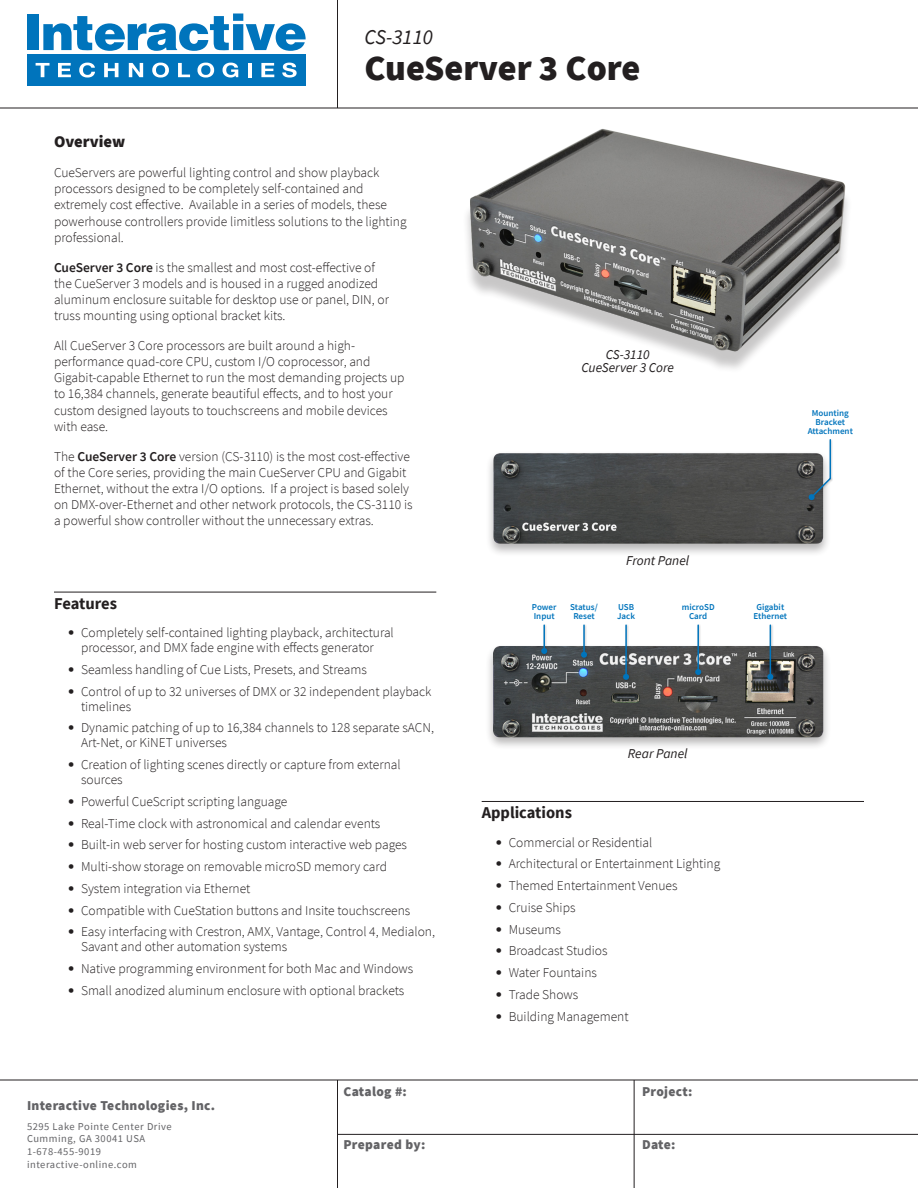
<style>
.page{position:relative;width:918px;height:1188px;background:#fff}
.page>*{position:absolute;margin:0;border:0;box-sizing:border-box;transform-origin:0 0}
.t1{font:900 36px "Source Sans Pro";color:#231f20}
.t2{font:italic 21px "Source Sans Pro";color:#231f20}
.Body_Header_w_Top_Ru{font:700 16.5px "Source Sans Pro";color:#231f20}
.Body_Header{font:900 16.5px "Source Sans Pro";color:#231f20}
.Body_Text{font:300 13.5px/16.2px "Source Sans Pro";color:#231f20}
.t3{font:900 13.5px "Source Sans Pro";letter-spacing:.025em;color:#636366}
.t4{font:italic 13.5px "Source Sans Pro";color:#231f20}
.t5{font:10.5px "Source Sans Pro";letter-spacing:.05em;color:#636366}
.Mini_Label{font:600 9px "Source Sans Pro";color:#0074bc}
.s1{font-weight:600}
.s2{font-family:"Helvetica Neue";font-weight:700;font-size:21px}
</style>
<div class="page">
<div style="left:27px;top:14px;width:11px;height:36px;background:#0074bc"></div>
<svg style="left:43px;top:14px;width:263px;height:37px"></svg>
<div style="left:27px;top:54px;width:279px;height:32px;background:#0074bc"></div>
<svg style="left:36px;top:63px;width:14px;height:14px"></svg>
<svg style="left:58px;top:63px;width:13px;height:14px"></svg>
<svg style="left:79px;top:63px;width:16px;height:15px"></svg>
<svg style="left:104px;top:63px;width:14px;height:14px"></svg>
<svg style="left:129px;top:63px;width:14px;height:14px"></svg>
<svg style="left:152px;top:63px;width:17px;height:15px"></svg>
<svg style="left:178px;top:63px;width:12px;height:14px"></svg>
<svg style="left:197px;top:63px;width:17px;height:15px"></svg>
<svg style="left:223px;top:63px;width:15px;height:15px"></svg>
<hr style="left:248px;top:63px;width:4px;height:14px;background:#fff">
<svg style="left:261px;top:63px;width:13px;height:14px"></svg>
<svg style="left:282px;top:63px;width:15px;height:15px"></svg>
<hr style="left:0;top:108px;width:918px;height:1px;background:#231f20">
<hr style="left:337px;top:0;width:1px;height:108px;background:#231f20">
<hr style="left:0;top:1080px;width:918px;height:1px;background:#231f20">
<hr style="left:337px;top:1134px;width:581px;height:1px;background:#231f20">
<hr style="left:337px;top:1080px;width:1px;height:108px;background:#231f20">
<hr style="left:634px;top:1080px;width:1px;height:108px;background:#231f20">
<hr style="left:54px;top:592px;width:382px;height:1px;background:#231f20">
<hr style="left:482px;top:801px;width:382px;height:1px;background:#231f20">
<img style="left:467px;top:129px;width:381px;height:239px">
<img style="left:489px;top:453px;width:339px;height:101px">
<img style="left:489px;top:646px;width:339px;height:101px">
<div style="left:622px;top:624px;width:10px;height:59px;background:#231f20;opacity:.25"></div>
<hr style="left:625px;top:625px;width:2px;height:52px;background:#0074bc">
<svg style="left:623px;top:674px;width:6px;height:6px"></svg>
<div style="left:580px;top:624px;width:9px;height:36px;background:#231f20;opacity:.25"></div>
<hr style="left:583px;top:625px;width:2px;height:30px;background:#0074bc">
<svg style="left:581px;top:652px;width:6px;height:6px"></svg>
<div style="left:694px;top:624px;width:10px;height:54px;background:#231f20;opacity:.25"></div>
<hr style="left:697px;top:625px;width:2px;height:47px;background:#0074bc">
<svg style="left:695px;top:669px;width:6px;height:6px"></svg>
<div style="left:766px;top:624px;width:10px;height:59px;background:#231f20;opacity:.25"></div>
<hr style="left:770px;top:625px;width:1px;height:52px;background:#0074bc">
<svg style="left:767px;top:674px;width:6px;height:6px"></svg>
<div style="left:540px;top:624px;width:10px;height:33px;background:#231f20;opacity:.25"></div>
<hr style="left:543px;top:625px;width:2px;height:26px;background:#0074bc">
<svg style="left:541px;top:648px;width:6px;height:6px"></svg>
<div style="left:807px;top:477px;width:26px;height:26px;background:#231f20;opacity:.25"></div>
<svg style="left:809px;top:476px;width:23px;height:24px"></svg>
<div style="left:828px;top:438px;width:6px;height:44px;background:#231f20;opacity:.25"></div>
<hr style="left:830px;top:440px;width:1px;height:38px;background:#0074bc">
<p class="t2" style="left:364px;top:24px;width:70px">CS-3110</p>
<p class="t1" style="left:364px;top:43px;width:277px">CueServer 3 Core</p>
<p class="Body_Header" style="left:54px;top:130px;width:73px">Overview</p>
<p class="Body_Text" style="left:54px;top:165px;width:354px">CueServers are powerful lighting control and show playback processors designed to be completely self-contained and extremely cost effective. Available in a series of models, these powerhouse controllers provide limitless solutions to the lighting professional.</p>
<p class="Body_Text" style="left:54px;top:259px;width:337px"><span class="s1">CueServer 3 Core</span> is the smallest and most cost-effective of the CueServer 3 models and is housed in a rugged anodized aluminum enclosure suitable for desktop use or panel, DIN, or truss mounting using optional bracket kits.</p>
<p class="Body_Text" style="left:54px;top:337px;width:352px">All CueServer 3 Core processors are built around a high&shy;performance quad-core CPU, custom I/O coprocessor, and Gigabit-capable Ethernet to run the most demanding projects up to 16,384 channels, generate beautiful effects, and to host your custom designed layouts to touchscreens and mobile devices with ease.</p>
<p class="Body_Text" style="left:54px;top:448px;width:360px">The <span class="s1">CueServer 3 Core</span> version (CS-3110) is the most cost-effective of the Core series, providing the main CueServer CPU and Gigabit Ethernet, without the extra I/O options. If a project is based solely on DMX-over-Ethernet and other network protocols, the CS-3110 is a powerful show controller without the unnecessary extras.</p>
<p class="Body_Header_w_Top_Ru" style="left:54px;top:592px;width:65px">Features</p>
<p class="Body_Text" style="left:68px;top:625px;width:328px;line-height:15px;text-align:center"><span class="s2">•</span> Completely self-contained lighting playback, architectural processor, and DMX fade engine with effects generator</p>
<p class="Body_Text" style="left:68px;top:661px;width:301px"><span class="s2">•</span> Seamless handling of Cue Lists, Presets, and Streams</p>
<p class="Body_Text" style="left:81px;top:684px;width:352px;line-height:15px;text-indent:-14px"><span class="s2">•</span> Control of up to 32 universes of DMX or 32 independent playback timelines</p>
<p class="Body_Text" style="left:81px;top:720px;width:354px;line-height:15px;text-indent:-14px"><span class="s2">•</span> Dynamic patching of up to 16,384 channels to 128 separate sACN,<br>Art-Net, or KiNET universes</p>
<p class="Body_Text" style="left:81px;top:757px;width:321px;line-height:15px;text-indent:-14px"><span class="s2">•</span> Creation of lighting scenes directly or capture from external sources</p>
<p class="Body_Text" style="left:68px;top:793px;width:222px"><span class="s2">•</span> Powerful CueScript scripting language</p>
<p class="Body_Text" style="left:68px;top:815px;width:314px"><span class="s2">•</span> Real-Time clock with astronomical and calendar events</p>
<p class="Body_Text" style="left:68px;top:837px;width:341px"><span class="s2">•</span> Built-in web server for hosting custom interactive web pages</p>
<p class="Body_Text" style="left:68px;top:859px;width:321px"><span class="s2">•</span> Multi-show storage on removable microSD memory card</p>
<p class="Body_Text" style="left:68px;top:880px;width:184px"><span class="s2">•</span> System integration via Ethernet</p>
<p class="Body_Text" style="left:68px;top:902px;width:344px"><span class="s2">•</span> Compatible with CueStation buttons and Insite touchscreens</p>
<p class="Body_Text" style="left:81px;top:924px;width:356px;line-height:15px;text-indent:-14px"><span class="s2">•</span> Easy interfacing with Crestron, AMX, Vantage, Control 4, Medialon,<br>Savant and other automation systems</p>
<p class="Body_Text" style="left:68px;top:961px;width:347px"><span class="s2">•</span> Native programming environment for both Mac and Windows</p>
<p class="Body_Text" style="left:68px;top:982px;width:338px"><span class="s2">•</span> Small anodized aluminum enclosure with optional brackets</p>
<p class="t4" style="left:606px;top:346px;width:45px">CS-3110</p>
<p class="t4" style="left:581px;top:359px;width:94px">CueServer 3 Core</p>
<p class="Mini_Label" style="left:532px;top:601px;width:26px">Power</p>
<p class="Mini_Label" style="left:534px;top:610px;width:22px">Input</p>
<p class="Mini_Label" style="left:570px;top:601px;width:29px">Status/</p>
<p class="Mini_Label" style="left:573px;top:610px;width:23px">Reset</p>
<p class="t4" style="left:626px;top:552px;width:64px">Front Panel</p>
<p class="Mini_Label" style="left:618px;top:601px;width:18px">USB</p>
<p class="Mini_Label" style="left:617px;top:610px;width:19px">Jack</p>
<p class="Mini_Label" style="left:682px;top:601px;width:34px">microSD</p>
<p class="Mini_Label" style="left:689px;top:610px;width:20px">Card</p>
<p class="t4" style="left:628px;top:745px;width:61px">Rear Panel</p>
<p class="Body_Header_w_Top_Ru" style="left:482px;top:801px;width:92px">Applications</p>
<p class="Body_Text" style="left:495px;top:834px;width:159px"><span class="s2">•</span> Commercial or Residential</p>
<p class="Body_Text" style="left:495px;top:856px;width:227px"><span class="s2">•</span> Architectural or Entertainment Lighting</p>
<p class="Body_Text" style="left:495px;top:877px;width:184px"><span class="s2">•</span> Themed Entertainment Venues</p>
<p class="Body_Text" style="left:495px;top:899px;width:82px"><span class="s2">•</span> Cruise Ships</p>
<p class="Body_Text" style="left:495px;top:921px;width:67px"><span class="s2">•</span> Museums</p>
<p class="Body_Text" style="left:495px;top:943px;width:114px"><span class="s2">•</span> Broadcast Studios</p>
<p class="Body_Text" style="left:495px;top:964px;width:103px"><span class="s2">•</span> Water Fountains</p>
<p class="Body_Text" style="left:495px;top:986px;width:85px"><span class="s2">•</span> Trade Shows</p>
<p class="Body_Text" style="left:495px;top:1008px;width:135px"><span class="s2">•</span> Building Management</p>
<p class="t3" style="left:27px;top:1097px;width:190px">Interactive Technologies, Inc.</p>
<p class="t5" style="left:27px;top:1120px;width:146px">5295 Lake Pointe Center Drive</p>
<p class="t5" style="left:27px;top:1132px;width:120px">Cumming, GA 30041 USA</p>
<p class="t5" style="left:27px;top:1145px;width:76px">1-678-455-9019</p>
<p class="t5" style="left:27px;top:1157px;width:112px">interactive-online.com</p>
<p class="t3" style="left:343px;top:1082px;width:65px">Catalog #:</p>
<p class="t3" style="left:642px;top:1082px;width:52px">Project:</p>
<p class="t3" style="left:343px;top:1135px;width:83px">Prepared by:</p>
<p class="t3" style="left:642px;top:1135px;width:35px">Date:</p>
<p class="Mini_Label" style="left:812px;top:407px;width:39px">Mounting</p>
<p class="Mini_Label" style="left:816px;top:416px;width:31px">Bracket</p>
<p class="Mini_Label" style="left:808px;top:425px;width:47px">Attachment</p>
<p class="Mini_Label" style="left:756px;top:601px;width:29px">Gigabit</p>
<p class="Mini_Label" style="left:754px;top:610px;width:35px">Ethernet</p>
</div>
